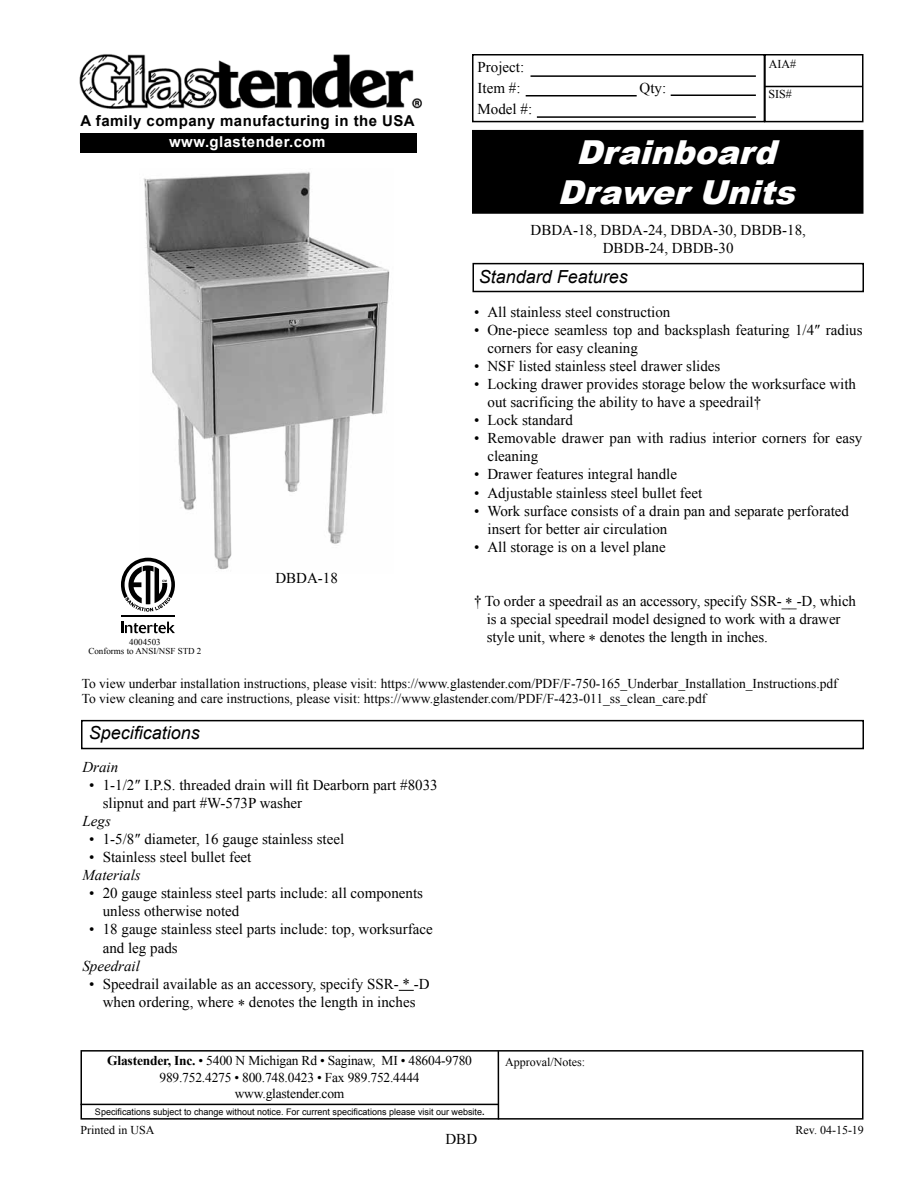
<style>
.page{position:relative;width:918px;height:1188px;background:#fff}
.page>*{position:absolute;margin:0;border:0;box-sizing:border-box;transform-origin:0 0}
.t1{font:italic 900 33px/39.6px "Arial";color:#fff;text-align:center}
.t2{font:italic 18px "Arial";color:#000}
.t3{font:15px/18px "Times New Roman";color:#000}
.t4{font:700 15px "Arial";letter-spacing:.03em;color:#000}
.t5{font:italic 15px "Times New Roman";color:#000}
.t6{font:700 15px "Arial";letter-spacing:.03em;color:#fff}
.t7{font:13.5px/16.2px "Times New Roman";color:#000;text-align:center}
.t8{font:12px "Times New Roman";color:#000}
.t9{font:9px "Arial";color:#000}
.t10{font:9px/9px "Times New Roman";color:#000;text-align:center}
.s1{font-weight:700}
</style>
<div class="page">
<div style="left:473px;top:131px;width:390px;height:82px;background:#000"></div>
<div style="left:472px;top:130px;width:391px;height:84px;border:2px solid #000"></div>
<div style="left:80px;top:1050px;width:783px;height:70px;border:2px solid #000"></div>
<hr style="left:498px;top:1051px;width:1px;height:68px;background:#000">
<hr style="left:80px;top:1104px;width:418px;height:1px;background:#000">
<div style="left:472px;top:54px;width:293px;height:68px;border:2px solid #000"></div>
<hr style="left:531px;top:75px;width:225px;height:2px;background:#000">
<hr style="left:526px;top:95px;width:111px;height:1px;background:#000">
<hr style="left:671px;top:94px;width:85px;height:2px;background:#000">
<hr style="left:537px;top:116px;width:219px;height:2px;background:#000">
<div style="left:764px;top:54px;width:99px;height:68px;border:2px solid #000"></div>
<hr style="left:765px;top:86px;width:97px;height:1px;background:#000">
<img style="left:79px;top:54px;width:343px;height:55px">
<div style="left:80px;top:133px;width:337px;height:20px;background:#000"></div>
<img style="left:143px;top:172px;width:247px;height:398px">
<div style="left:472px;top:263px;width:392px;height:29px;border:2px solid #000"></div>
<div style="left:81px;top:720px;width:783px;height:29px;border:2px solid #000"></div>
<svg style="left:399px;top:990px;width:15px;height:1px"></svg>
<svg style="left:121px;top:622px;width:54px;height:11px"></svg>
<hr style="left:121px;top:616px;width:54px;height:1px;background:#000">
<svg style="left:121px;top:558px;width:54px;height:54px"></svg>
<p class="t3" style="left:478px;top:56px;width:48px;line-height:21px">Project:<br>Item #:</p>
<p class="t3" style="left:640px;top:79px;width:28px">Qty:</p>
<p class="t8" style="left:769px;top:56px;width:29px">AIA#</p>
<p class="t8" style="left:768px;top:86px;width:25px">SIS#</p>
<p class="t3" style="left:478px;top:100px;width:56px">Model #:</p>
<p class="t4" style="left:81px;top:110px;width:336px">A family company manufacturing in the USA</p>
<p class="t6" style="left:169px;top:131px;width:158px">www.glastender.com</p>
<h1 class="t1" style="left:558px;top:131px;width:250px">Drainboard<br>DrawerUnits</h1>
<p class="t3" style="left:531px;top:220px;width:277px;text-align:center">DBDA-18, DBDA-24, DBDA-30, DBDB-18,<br>DBDB-24, DBDB-30</p>
<p class="t2" style="left:479px;top:265px;width:151px">Standard Features</p>
<p class="t10" style="left:88px;top:637px;width:115px">4004503<br>Conforms to ANSI/NSF STD 2</p>
<p class="t3" style="left:275px;top:569px;width:64px">DBDA-18</p>
<p class="t3" style="left:474px;top:303px;width:198px">• All stainless steel construction</p>
<p class="t3" style="left:488px;top:321px;width:377px;text-indent:-14px">• One-piece seamless top and backsplash featuring 1/4″ radius corners for easy cleaning</p>
<p class="t3" style="left:474px;top:357px;width:248px">• NSF listed stainless steel drawer slides</p>
<p class="t3" style="left:488px;top:375px;width:370px;text-indent:-14px">• Locking drawer provides storage below the worksurface with out sacrificing the ability to have a speedrail†</p>
<p class="t3" style="left:474px;top:411px;width:100px">• Lock standard</p>
<p class="t3" style="left:488px;top:429px;width:376px;text-indent:-14px">• Removable drawer pan with radius interior corners for easy cleaning</p>
<p class="t3" style="left:474px;top:465px;width:205px">• Drawer features integral handle</p>
<p class="t3" style="left:474px;top:483px;width:230px">• Adjustable stainless steel bullet feet</p>
<p class="t3" style="left:488px;top:501px;width:363px;text-indent:-14px">• Work surface consists of a drain pan and separate perforated insert for better air circulation</p>
<p class="t3" style="left:474px;top:538px;width:193px">• All storage is on a level plane</p>
<p class="t3" style="left:487px;top:592px;width:371px;text-indent:-13px">† To order a speedrail as an accessory, specify SSR-__-D, which is a special speedrail model designed to work with a drawer style unit, where * denotes the length in inches.</p>
<p class="t3" style="left:785px;top:594px;width:9px">*</p>
<p class="t7" style="left:82px;top:676px;width:757px;line-height:15px;text-align:left">To view underbar installation instructions, please visit: https://www.glastender.com/PDF/F-750-165_Underbar_Installation_Instructions.pdf<br>To view cleaning and care instructions, please visit: https://www.glastender.com/PDF/F-423-011_ss_clean_care.pdf</p>
<p class="t2" style="left:89px;top:721px;width:113px">Specifications</p>
<p class="t5" style="left:82px;top:756px;width:37px">Drain</p>
<p class="t3" style="left:103px;top:776px;width:336px;text-indent:-14px">• 1-1/2″ I.P.S. threaded drain will fit Dearborn part #8033 slipnut and part #W-573P washer</p>
<p class="t5" style="left:82px;top:811px;width:30px">Legs</p>
<p class="t3" style="left:89px;top:830px;width:256px">• 1-5/8″ diameter, 16 gauge stainless steel</p>
<p class="t3" style="left:89px;top:848px;width:164px">• Stainless steel bullet feet</p>
<p class="t5" style="left:82px;top:865px;width:60px">Materials</p>
<p class="t3" style="left:103px;top:884px;width:322px;text-indent:-14px">• 20 gauge stainless steel parts include: all components unless otherwise noted</p>
<p class="t3" style="left:103px;top:920px;width:331px;text-indent:-14px">• 18 gauge stainless steel parts include: top, worksurface and leg pads</p>
<p class="t5" style="left:82px;top:955px;width:59px">Speedrail</p>
<p class="t3" style="left:89px;top:974px;width:342px;text-align:center">• Speedrail available as an accessory, specify SSR- * -D when ordering, where * denotes the length in inches</p>
<p class="t7" style="left:107px;top:1053px;width:366px"><span class="s1">Glastender, Inc.</span> • 5400 N Michigan Rd • Saginaw, MI • 48604-9780<br>989.752.4275 • 800.748.0423 • Fax 989.752.4444 www.glastender.com</p>
<p class="t8" style="left:505px;top:1054px;width:81px">Approval/Notes:</p>
<p class="t9" style="left:95px;top:1106px;width:391px">Specifications subject to change without notice. For current specifications please visit our website<span class="s1">.</span></p>
<p class="t8" style="left:80px;top:1122px;width:76px">Printed in USA</p>
<p class="t3" style="left:446px;top:1130px;width:33px">DBD</p>
<p class="t8" style="left:795px;top:1122px;width:70px">Rev. 04-15-19</p>
</div>
